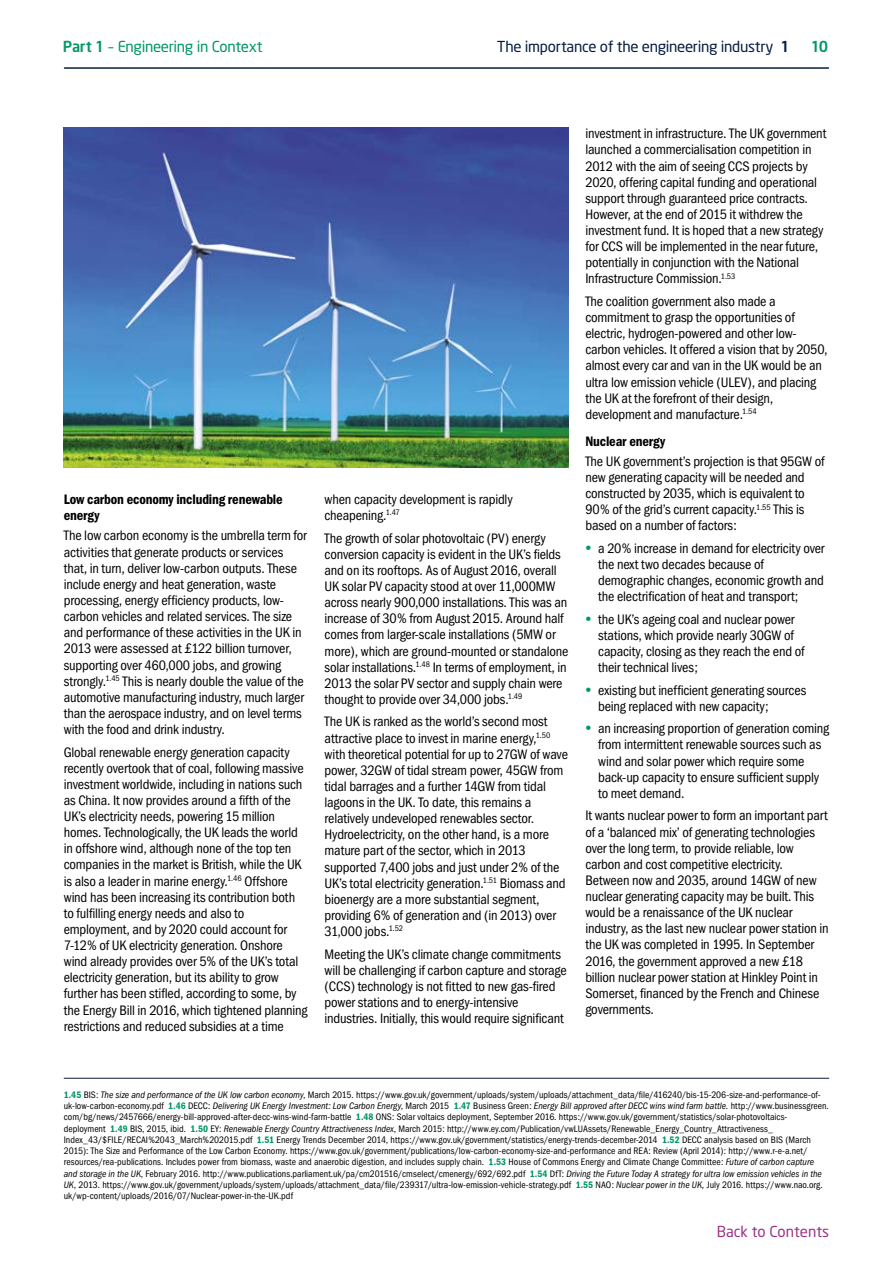
<style>
.page{position:relative;width:893px;height:1263px;background:#fff}
.page>*{position:absolute;margin:0;border:0;box-sizing:border-box;transform-origin:0 0}
.t1{font:15px "Neo Sans";letter-spacing:-.02em;color:#061d41}
.t2{font:15px "Neo Sans";letter-spacing:-.02em;color:#009766}
.t3{font:15px "Neo Sans";color:#9d338a}
.t4{font:500 15px "Neo Sans";color:#009766}
.main_text{font:condensed 14.25px/16.2px "Franklin Gothic";letter-spacing:-.01em;color:#000}
.sub_sub_sub_sub{font:600 condensed 14.25px/16.2px "Franklin Gothic";letter-spacing:-.01em;color:#000}
.footnotes{font:condensed 9.75px/11.2px "Franklin Gothic";color:#000}
.s1{font-weight:500}
.s2{font-family:"Neo Sans";font-weight:300;font-stretch:normal;color:#009766}
.s3{font-weight:600;color:#009766}
.s4{font-style:italic}
</style>
<div class="page">
<hr style="left:65px;top:67px;width:763px;height:2px;background:#061d41">
<hr style="left:64px;top:1078px;width:765px;height:1px;background:#061d41">
<img style="left:64px;top:128px;width:504px;height:340px">
<p class="t2" style="left:63px;top:37px;width:201px"><span class="s1">Part 1</span> – Engineering in Context</p>
<p class="t1" style="left:497px;top:37px;width:295px">The importance of the engineering industry <span class="s1">1</span></p>
<p class="t4" style="left:811px;top:40px;width:19px">10</p>
<p class="sub_sub_sub_sub" style="left:64px;top:491px;width:220px">Low carbon economy including renewable energy</p>
<p class="main_text" style="left:64px;top:528px;width:245px">The low carbon economy is the umbrella term for activities that generate products or services that, in turn, deliver low-carbon outputs. These include energy and heat generation, waste processing, energy efficiency products, low&shy;carbon vehicles and related services. The size and performance of these activities in the UK in 2013 were assessed at £122 billion turnover, supporting over 460,000 jobs, and growing strongly.<sup>1.45</sup> This is nearly double the value of the automotive manufacturing industry, much larger than the aerospace industry, and on level terms with the food and drink industry.</p>
<p class="main_text" style="left:64px;top:744px;width:245px">Global renewable energy generation capacity recently overtook that of coal, following massive investment worldwide, including in nations such as China. It now provides around a fifth of the UK’s electricity needs, powering 15 million homes. Technologically, the UK leads the world in offshore wind, although none of the top ten companies in the market is British, while the UK is also a leader in marine energy.<sup>1.46</sup> Offshore wind has been increasing its contribution both to fulfilling energy needs and also to employment, and by 2020 could account for 7-12% of UK electricity generation. Onshore wind already provides over 5% of the UK’s total electricity generation, but its ability to grow further has been stifled, according to some, by the Energy Bill in 2016, which tightened planning restrictions and reduced subsidies at a time</p>
<p class="main_text" style="left:325px;top:491px;width:190px">when capacity development is rapidly cheapening.<sup>1.47</sup></p>
<p class="main_text" style="left:325px;top:530px;width:245px">The growth of solar photovoltaic (PV) energy conversion capacity is evident in the UK’s fields and on its rooftops. As of August 2016, overall UK solar PV capacity stood at over 11,000MW across nearly 900,000 installations. This was an increase of 30% from August 2015. Around half comes from larger-scale installations (5MW or more), which are ground-mounted or standalone solar installations.<sup>1.48</sup> In terms of employment, in 2013 the solar PV sector and supply chain were thought to provide over 34,000 jobs.<sup>1.49</sup></p>
<p class="main_text" style="left:325px;top:714px;width:245px">The UK is ranked as the world’s second most attractive place to invest in marine energy,<sup>1.50 </sup>with theoretical potential for up to 27GW of wave power, 32GW of tidal stream power, 45GW from tidal barrages and a further 14GW from tidal lagoons in the UK. To date, this remains a relatively undeveloped renewables sector.<br>Hydroelectricity, on the other hand, is a more mature part of the sector, which in 2013 supported 7,400 jobs and just under 2% of the UK’s total electricity generation.<sup>1.51</sup> Biomass and bioenergy are a more substantial segment, providing 6% of generation and (in 2013) over 31,000 jobs.<sup>1.52</sup></p>
<p class="main_text" style="left:325px;top:946px;width:244px">Meeting the UK’s climate change commitments will be challenging if carbon capture and storage (CCS) technology is not fitted to new gas-fired power stations and to energy-intensive industries. Initially, this would require significant</p>
<p class="main_text" style="left:585px;top:126px;width:242px">investment in infrastructure. The UK government launched a commercialisation competition in 2012 with the aim of seeing CCS projects by 2020, offering capital funding and operational support through guaranteed price contracts.<br>However, at the end of 2015 it withdrew the investment fund. It is hoped that a new strategy for CCS will be implemented in the near future, potentially in conjunction with the National Infrastructure Commission.<sup>1.53</sup></p>
<p class="main_text" style="left:585px;top:293px;width:244px">The coalition government also made a commitment to grasp the opportunities of electric, hydrogen-powered and other low&shy;carbon vehicles. It offered a vision that by 2050, almost every car and van in the UK would be an ultra low emission vehicle (ULEV), and placing the UK at the forefront of their design, development and manufacture.<sup>1.54</sup></p>
<p class="sub_sub_sub_sub" style="left:585px;top:433px;width:81px">Nuclear energy</p>
<p class="main_text" style="left:585px;top:453px;width:241px">The UK government’s projection is that 95GW of new generating capacity will be needed and constructed by 2035, which is equivalent to 90% of the grid’s current capacity.<sup>1.55</sup> This is based on a number of factors:</p>
<p class="main_text" style="left:598px;top:540px;width:228px;text-indent:-13px"><span class="s2">•</span> a 20% increase in demand for electricity over the next two decades because of demographic changes, economic growth and the electrification of heat and transport;</p>
<p class="main_text" style="left:598px;top:611px;width:208px;text-indent:-13px"><span class="s2">•</span> the UK’s ageing coal and nuclear power stations, which provide nearly 30GW of capacity, closing as they reach the end of their technical lives;</p>
<p class="main_text" style="left:598px;top:682px;width:210px;text-indent:-13px"><span class="s2">•</span> existing but inefficient generating sources being replaced with new capacity;</p>
<p class="main_text" style="left:598px;top:721px;width:233px;text-indent:-13px"><span class="s2">•</span> an increasing proportion of generation coming from intermittent renewable sources such as wind and solar power which require some back-up capacity to ensure sufficient supply to meet demand.</p>
<p class="main_text" style="left:585px;top:808px;width:245px">It wants nuclear power to form an important part of a ‘balanced mix’ of generating technologies over the long term, to provide reliable, low carbon and cost competitive electricity.<br>Between now and 2035, around 14GW of new nuclear generating capacity may be built. This would be a renaissance of the UK nuclear industry, as the last new nuclear power station in the UK was completed in 1995. In September 2016, the government approved a new £18 billion nuclear power station at Hinkley Point in Somerset, financed by the French and Chinese governments.</p>
<p class="footnotes" style="left:64px;top:1089px;width:767px"><span class="s3">1.45</span> BIS: <span class="s4">The size and performance of the UK low carbon economy</span>, March 2015. https://www.gov.uk/government/uploads/system/uploads/attachment_data/file/416240/bis-15-206-size-and-performance-of&shy;uk-low-carbon-economy.pdf <span class="s3">1.46</span> DECC: <span class="s4">Delivering UK Energy Investment: Low Carbon Energy</span>, March 2015 <span class="s3">1.47</span> Business Green: <span class="s4">Energy Bill approved after DECC wins wind farm battle.</span> http://www.businessgreen. com/bg/news/2457666/energy-bill-approved-after-decc-wins-wind-farm-battle <span class="s3">1.48</span> ONS: Solar voltaics deployment, September 2016. https://www.gov.uk/government/statistics/solar-photovoltaics&shy;deployment <span class="s3">1.49</span> BIS, 2015, ibid. <span class="s3">1.50</span> EY: <span class="s4">Renewable Energy Country Attractiveness Index</span>, March 2015: http://www.ey.com/Publication/vwLUAssets/Renewable_Energy_Country_Attractiveness_ Index_43/$FILE/RECAI%2043_March%202015.pdf <span class="s3">1.51</span> Energy Trends December 2014, https://www.gov.uk/government/statistics/energy-trends-december-2014 <span class="s3">1.52</span> DECC analysis based on BIS (March 2015): The Size and Performance of the Low Carbon Economy. https://www.gov.uk/government/publications/low-carbon-economy-size-and-performance and REA: Review (April 2014): http://www.r-e-a.net/ resources/rea-publications. Includes power from biomass, waste and anaerobic digestion, and includes supply chain. <span class="s3">1.53</span> House of Commons Energy and Climate Change Committee: <span class="s4">Future of carbon capture and storage in the UK</span>, February 2016. http://www.publications.parliament.uk/pa/cm201516/cmselect/cmenergy/692/692.pdf <span class="s3">1.54</span> DfT: <span class="s4">Driving the Future Today A strategy for ultra low emission vehicles in the UK</span>, 2013. https://www.gov.uk/government/uploads/system/uploads/attachment_data/file/239317/ultra-low-emission-vehicle-strategy.pdf <span class="s3">1.55</span> NAO: <span class="s4">Nuclear power in the UK,</span> July 2016. https://www.nao.org. uk/wp-content/uploads/2016/07/Nuclear-power-in-the-UK.pdf</p>
<p class="t3" style="left:717px;top:1222px;width:114px">Back to Contents</p>
</div>
